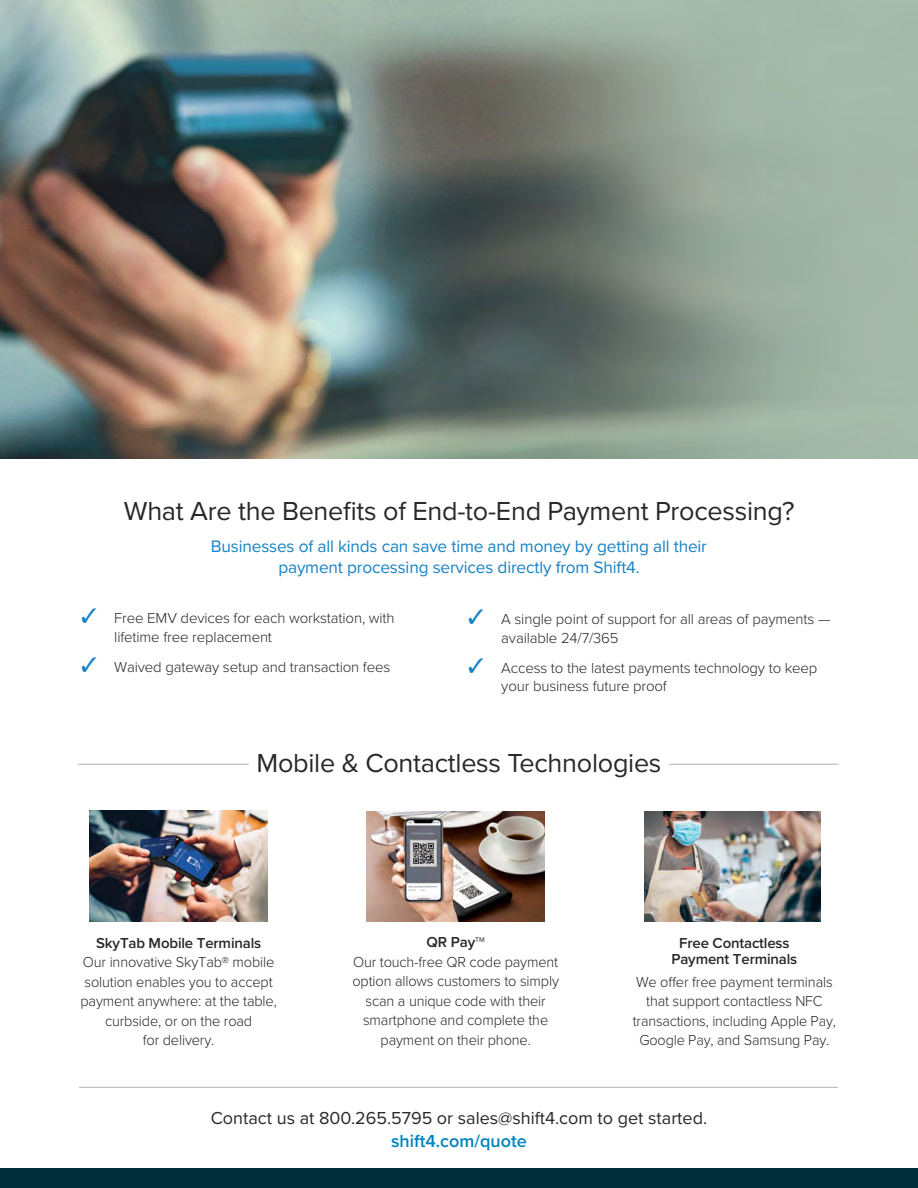
<style>
.page{position:relative;width:918px;height:1188px;background:#fff}
.page>*{position:absolute;margin:0;border:0;box-sizing:border-box;transform-origin:0 0}
.t1{font:27px "Proxima Nova";letter-spacing:-.01em;color:#292829}
.t2{font:18px "Proxima Nova";color:#292829}
.t3{font:600 18px "Proxima Nova";color:#0083bf}
.t4{font:17.25px/21px "Proxima Nova";letter-spacing:-.01em;color:#1782c5;text-align:center}
.t5{font:300 15px/19.5px "Proxima Nova";letter-spacing:-.01em;color:#292829;text-align:center}
.t6{font:600 15px/16.5px "Proxima Nova";letter-spacing:-.01em;color:#292829;text-align:center}
.s1{color:#1782c5}
.s2{font-weight:600}
</style>
<div class="page">
<img style="left:0;top:0;width:918px;height:459px">
<div style="left:0;top:1169px;width:918px;height:19px;background:#002f3b"></div>
<hr style="left:669px;top:764px;width:169px;height:1px;background:#b1b4b6">
<hr style="left:78px;top:764px;width:171px;height:1px;background:#b1b4b6">
<img style="left:645px;top:812px;width:176px;height:110px">
<img style="left:367px;top:811px;width:178px;height:111px">
<img style="left:90px;top:811px;width:178px;height:111px">
<hr style="left:79px;top:1087px;width:759px;height:1px;background:#b1b4b6">
<h1 class="t1" style="left:124px;top:491px;width:672px">What Are the Benefits of End-to-End Payment Processing?</h1>
<p class="t4" style="left:211px;top:535px;width:498px">Businesses of all kinds can save time and money by getting all their payment processing services directly from Shift4.</p>
<p class="t5" style="left:114px;top:607px;width:282px;text-align:left;text-indent:-33px"><span class="s1">✓</span> Free EMV devices for each workstation, with lifetime free replacement</p>
<p class="t5" style="left:81px;top:657px;width:310px"><span class="s1">✓</span> Waived gateway setup and transaction fees</p>
<p class="t5" style="left:501px;top:608px;width:331px;text-align:left;text-indent:-33px"><span class="s1">✓</span> A single point of support for all areas of payments — available 24/7/365</p>
<p class="t5" style="left:501px;top:659px;width:318px;line-height:18px;text-align:left;text-indent:-33px"><span class="s1">✓</span> Access to the latest payments technology to keep your business future proof</p>
<h1 class="t1" style="left:256px;top:743px;width:407px">Mobile &amp; Contactless Technologies</h1>
<p class="t6" style="left:96px;top:934px;width:167px">SkyTab Mobile Terminals</p>
<p class="t5" style="left:81px;top:952px;width:198px">Our innovative SkyTab® mobile solution enables you to accept payment anywhere: at the table, curbside, or on the road<br>for delivery.</p>
<p class="t5" style="left:352px;top:932px;width:208px"><span class="s2">QR Pay</span><sup>TM<br></sup>Our touch-free QR code payment option allows customers to simply scan a unique code with their smartphone and complete the payment on their phone.</p>
<p class="t6" style="left:671px;top:934px;width:127px">Free Contactless<br>Payment Terminals</p>
<p class="t5" style="left:633px;top:971px;width:205px">We offer free payment terminals that support contactless NFC transactions, including Apple Pay,<br>Google Pay, and Samsung Pay.</p>
<p class="t2" style="left:211px;top:1105px;width:498px">Contact us at 800.265.5795 or sales@shift4.com to get started.</p>
<p class="t3" style="left:391px;top:1128px;width:137px">shift4.com/quote</p>
</div>
